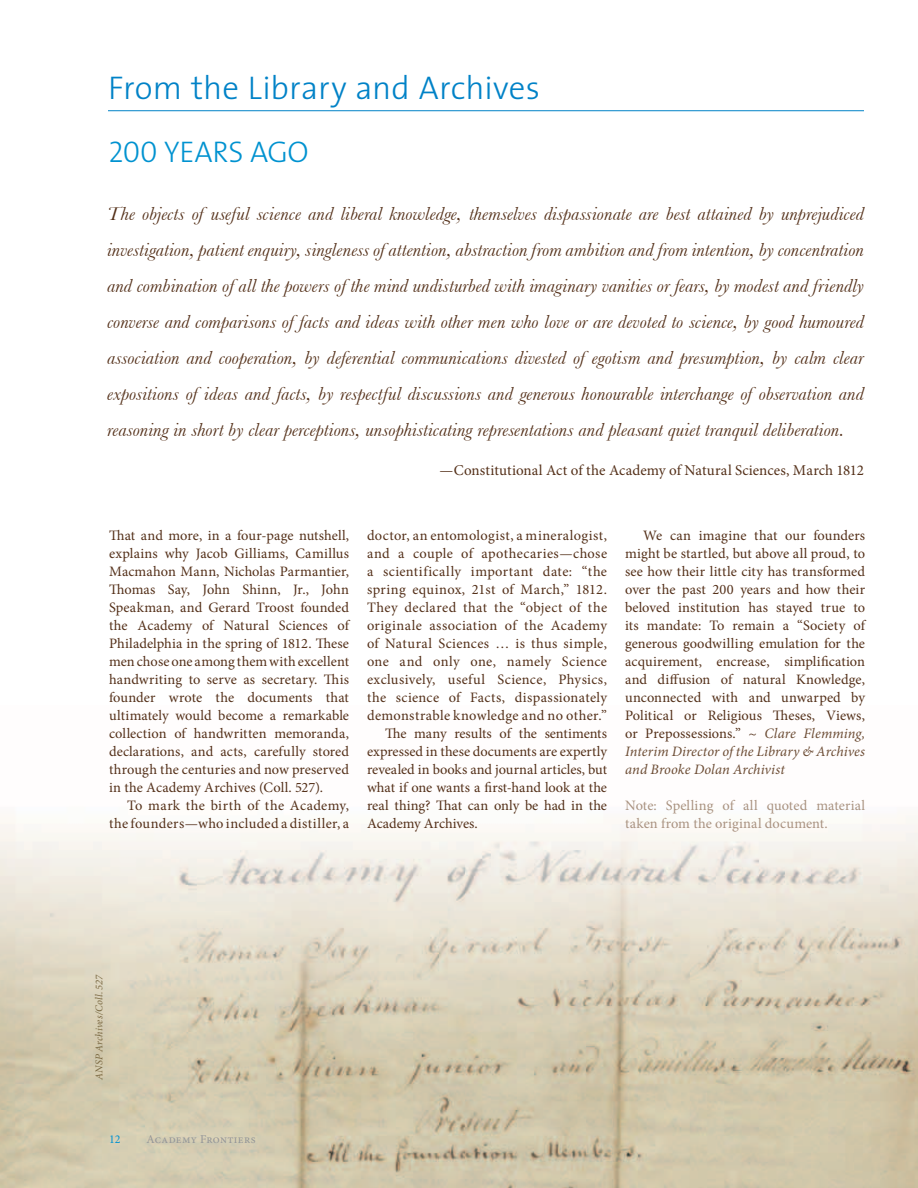
<style>
.page{position:relative;width:918px;height:1188px;background:#fff}
.page>*{position:absolute;margin:0;border:0;box-sizing:border-box;transform-origin:0 0}
.t1{font:300 33px "The Sans";letter-spacing:.005em;color:#0082c7}
.t2{font:30px "The Sans Light Caps";letter-spacing:-.01em;color:#0092d0}
.t3{font:italic 19.5px/36px "Baskerville";letter-spacing:.005em;color:#543019;text-align:justify}
.t4{font:15px "Minion Pro";letter-spacing:-.01em;color:#543019}
.t5{font:14.4px/18px "Minion Pro";color:#543019;text-align:justify}
.t6{font:14.4px/18px "Minion Pro";color:#a99280}
.t7{font:12px "Minion Pro";letter-spacing:.025em;color:#949698}
.t8{font:12px "Minion Pro";color:#0092d0}
.t9{font:italic 10.5px "Minion Pro";letter-spacing:.005em;color:#7a6841}
.s1{font-style:italic;color:#6c4c34}
</style>
<div class="page">
<img style="left:0;top:817px;width:918px;height:371px">
<hr style="left:108px;top:110px;width:756px;height:1px;background:#0082c7">
<h1 class="t1" style="left:108px;top:61px;width:434px">From the Library and Archives</h1>
<h2 class="t2" style="left:109px;top:127px;width:202px">200 YEARS AGO</h2>
<p class="t3" style="left:107px;top:196px;width:758px">The objects of useful science and liberal knowledge, themselves dispassionate are best attained by unprejudiced investigation, patient enquiry, singleness of attention, abstraction from ambition and from intention, by concentration and combination of all the powers of the mind undisturbed with imaginary vanities or fears, by modest and friendly converse and comparisons of facts and ideas with other men who love or are devoted to science, by good humoured association and cooperation, by deferential communications divested of egotism and presumption, by calm clear expositions of ideas and facts, by respectful discussions and generous honourable interchange of observation and reasoning in short by clear perceptions, unsophisticating representations and pleasant quiet tranquil deliberation.</p>
<p class="t4" style="left:440px;top:460px;width:426px">—Constitutional Act of the Academy of Natural Sciences, March 1812</p>
<p class="t5" style="left:109px;top:526px;width:243px">That and more, in a four-page nutshell, explains why Jacob Gilliams, Camillus Macmahon Mann, Nicholas Parmantier, Thomas Say, John Shinn, Jr., John Speakman, and Gerard Troost founded the Academy of Natural Sciences of Philadelphia in the spring of 1812. These men chose one among them with excellent handwriting to serve as secretary. This founder wrote the documents that ultimately would become a remarkable collection of handwritten memoranda, declarations, and acts, carefully stored through the centuries and now preserved in the Academy Archives (Coll. 527).</p>
<p class="t5" style="left:109px;top:796px;width:241px;text-align:right">To mark the birth of the Academy, the founders—who included a distiller, a</p>
<p class="t5" style="left:367px;top:526px;width:241px">doctor, an entomologist, a mineralogist,</p>
<p class="t5" style="left:367px;top:544px;width:242px">and a couple of apothecaries—chose</p>
<p class="t5" style="left:367px;top:562px;width:241px">a scientifically important date: “the</p>
<p class="t5" style="left:367px;top:580px;width:241px">spring equinox, 21st of March,” 1812.</p>
<p class="t5" style="left:367px;top:598px;width:242px">They declared that the “object of the</p>
<p class="t5" style="left:367px;top:616px;width:242px">originale association of the Academy</p>
<p class="t5" style="left:367px;top:634px;width:242px">of Natural Sciences … is thus simple,</p>
<p class="t5" style="left:367px;top:652px;width:241px">one and only one, namely Science</p>
<p class="t5" style="left:367px;top:670px;width:241px">exclusively, useful Science, Physics,</p>
<p class="t5" style="left:367px;top:688px;width:242px">the science of Facts, dispassionately</p>
<p class="t5" style="left:367px;top:706px;width:241px">demonstrable knowledge and no other.”</p>
<p class="t5" style="left:385px;top:724px;width:223px">The many results of the sentiments</p>
<p class="t5" style="left:367px;top:742px;width:242px">expressed in these documents are expertly</p>
<p class="t5" style="left:367px;top:760px;width:241px">revealed in books and journal articles, but</p>
<p class="t5" style="left:367px;top:778px;width:242px">what if one wants a first-hand look at the</p>
<p class="t5" style="left:367px;top:796px;width:241px">real thing? That can only be had in the</p>
<p class="t5" style="left:367px;top:814px;width:112px">Academy Archives.</p>
<p class="t5" style="left:625px;top:526px;width:243px;text-indent:18px">We can imagine that our founders might be startled, but above all proud, to see how their little city has transformed over the past 200 years and how their beloved institution has stayed true to its mandate: To remain a “Society of generous goodwilling emulation for the acquirement, encrease, simplification and diffusion of natural Knowledge, unconnected with and unwarped by Political or Religious Theses, Views, or Prepossessions.” ~ <span class="s1">Clare Flemming, Interim Director of the Library &amp; Archives and Brooke Dolan Archivist</span></p>
<p class="t6" style="left:625px;top:796px;width:242px">Note: Spelling of all quoted material taken from the original document.</p>
<p class="t9" style="left:92px;top:1080px;width:107px;rotate:-90deg">ANSP Archives/Coll. 527</p>
<p class="t8" style="left:109px;top:1131px;width:13px">12</p>
<p class="t7" style="left:147px;top:1131px;width:110px">Academy Frontiers</p>
</div>
